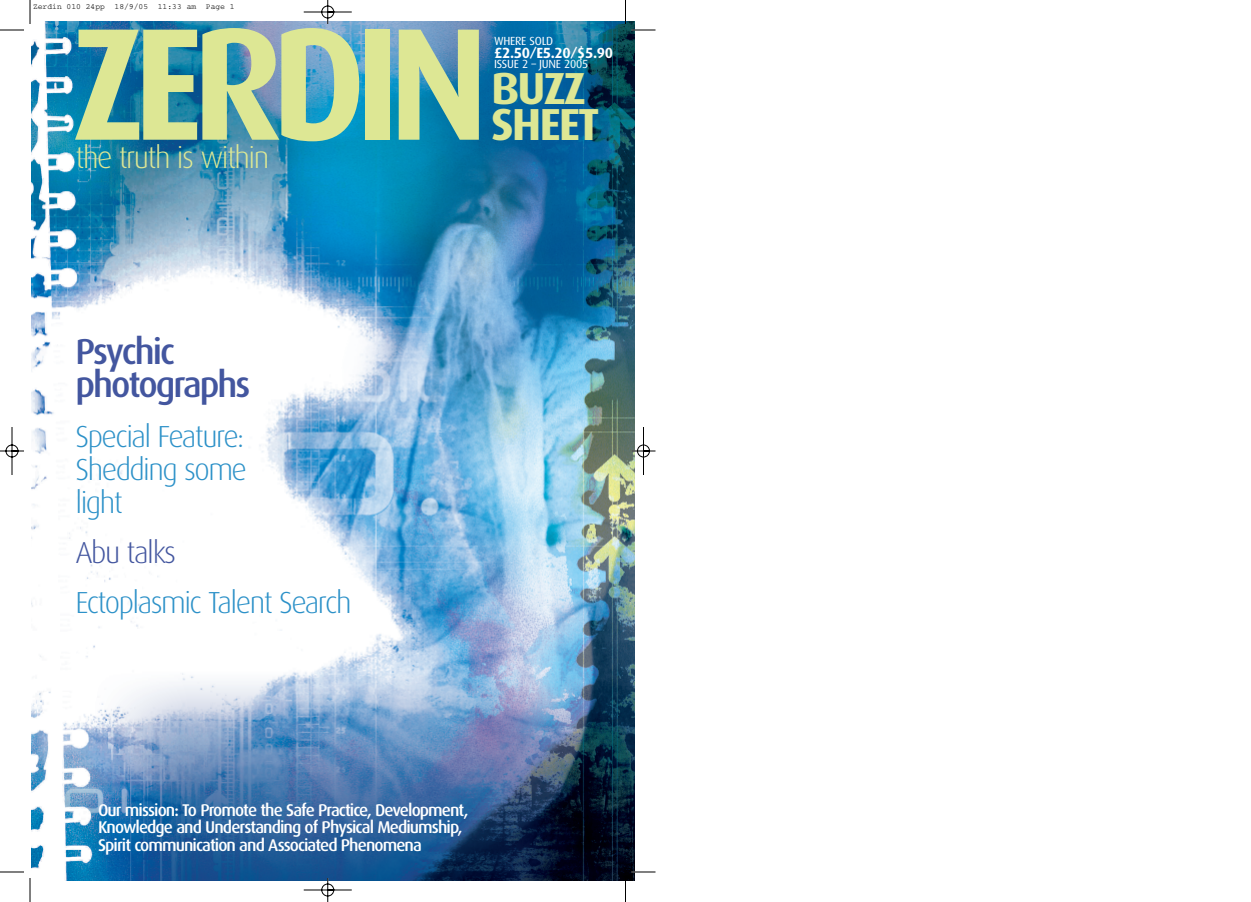
<style>
.page{position:relative;width:1251px;height:902px;background:#fff}
.page>*{position:absolute;margin:0;border:0;box-sizing:border-box;transform-origin:0 0}
.t1{font:700 160px "Dax";letter-spacing:-.075em;color:#dde794;scale:.96 1}
.t2{font:700 44.9px "Dax";letter-spacing:-.045em;color:#dde794;scale:1.05 1}
.t3{font:500 36px/33px "Dax";letter-spacing:-.055em;color:#43569f}
.t4{font:300 30.4px/33px "Dax";letter-spacing:-.05em;color:#2c91c8;text-align:justify}
.t5{font:300 30.4px "Dax";letter-spacing:-.05em;color:#dde794}
.t6{font:300 30.4px "Dax";letter-spacing:-.05em;color:#43569f}
.t7{font:500 17px/17.6px "Dax";letter-spacing:-.055em;color:#fff}
.t8{font:700 14.7px "Dax";letter-spacing:-.025em;color:#fff}
.t9{font:11.8px "Dax";letter-spacing:-.02em;color:#fff}
.t10{font:8px "Courier";color:#000}
.s1{font-size:11.8px}
</style>
<div class="page">
<img style="left:0;top:0;width:656px;height:902px">
<p class="t10" style="left:33px;top:4px;width:203px">Zerdin 010 24pp 18/9/05 11:33 am Page 1</p>
<h1 class="t1" style="left:72px;top:14px;width:435px">ZERDIN</h1>
<h3 class="t5" style="left:75px;top:148px;width:195px">the truth is within</h3>
<p class="t9" style="left:494px;top:36px;width:61px">WHERE SOLD</p>
<p class="t8" style="left:494px;top:46px;width:121px">£2.50<span class="s1">/</span>E5.20<span class="s1">/</span>$5.90</p>
<p class="t9" style="left:494px;top:59px;width:96px">ISSUE 2 – JUNE 2005</p>
<h2 class="t2" style="left:491px;top:68px;width:92px">BUZZ</h2>
<h2 class="t2" style="left:491px;top:105px;width:105px">SHEET</h2>
<h3 class="t3" style="left:75px;top:338px;width:177px">Psychic photographs</h3>
<h3 class="t4" style="left:75px;top:424px;width:173px">Special Feature:<br>Shedding some light</h3>
<h3 class="t6" style="left:75px;top:542px;width:102px">Abu talks</h3>
<h3 class="t4" style="left:75px;top:590px;width:278px">Ectoplasmic Talent Search</h3>
<p class="t7" style="left:98px;top:802px;width:372px">Our mission: To Promote the Safe Practice, Development,<br>Knowledge and Understanding of Physical Mediumship,<br>Spirit communication and Associated Phenomena</p>
</div>
